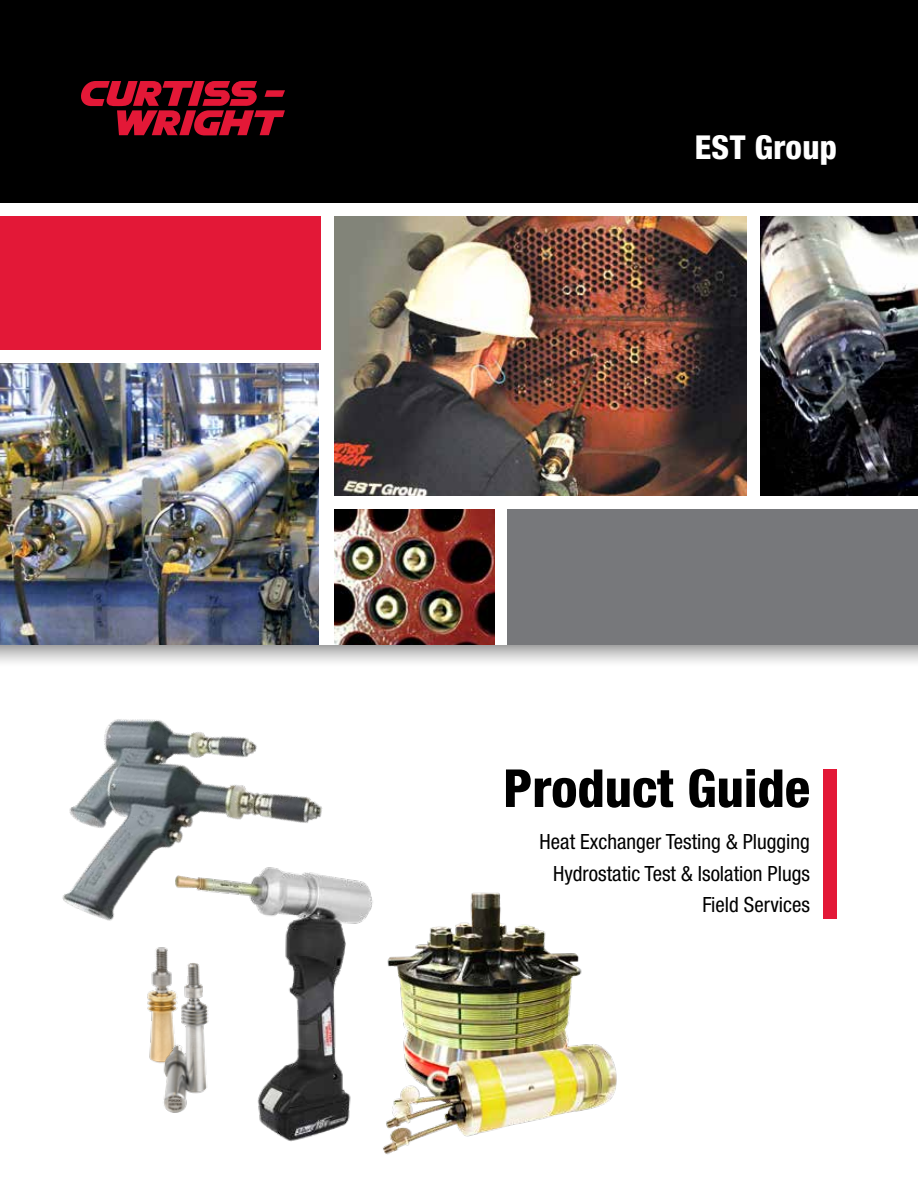
<style>
.page{position:relative;width:918px;height:1188px;background:#fff}
.page>*{position:absolute;margin:0;border:0;box-sizing:border-box;transform-origin:0 0}
.t1{font:800 condensed 52.5px "Helvetica Neue LT Std";color:#000}
.t2{font:800 condensed 33px "Helvetica Neue LT Std";letter-spacing:.01em;color:#fff}
.t3{font:condensed 21px/31.5px "Helvetica Neue LT Std";color:#000;text-align:right}
</style>
<div class="page">
<div style="left:0;top:0;width:918px;height:202px;background:#000"></div>
<div style="left:824px;top:770px;width:13px;height:149px;background:#e31837"></div>
<img style="left:334px;top:216px;width:413px;height:280px">
<img style="left:0;top:363px;width:319px;height:282px">
<div style="left:508px;top:509px;width:410px;height:136px;background:#77787b"></div>
<div style="left:0;top:216px;width:321px;height:134px;background:#e31837"></div>
<img style="left:334px;top:509px;width:160px;height:136px">
<img style="left:760px;top:216px;width:158px;height:280px">
<div style="left:0;top:645px;width:918px;height:30px;background:linear-gradient(to bottom,#b4b4b4,#fff)"></div>
<img style="left:383px;top:892px;width:234px;height:263px">
<img style="left:62px;top:719px;width:261px;height:202px">
<img style="left:147px;top:947px;width:13px;height:114px">
<img style="left:153px;top:962px;width:7px;height:101px">
<img style="left:160px;top:861px;width:224px;height:285px">
<svg style="left:81px;top:81px;width:204px;height:55px"></svg>
<h2 class="t2" style="left:695px;top:126px;width:144px">EST Group</h2>
<h1 class="t1" style="left:503px;top:756px;width:308px">Product Guide</h1>
<p class="t3" style="left:540px;top:826px;width:272px">Heat Exchanger Testing &amp; Plugging<br>Hydrostatic Test &amp; Isolation Plugs<br>Field Services</p>
</div>
